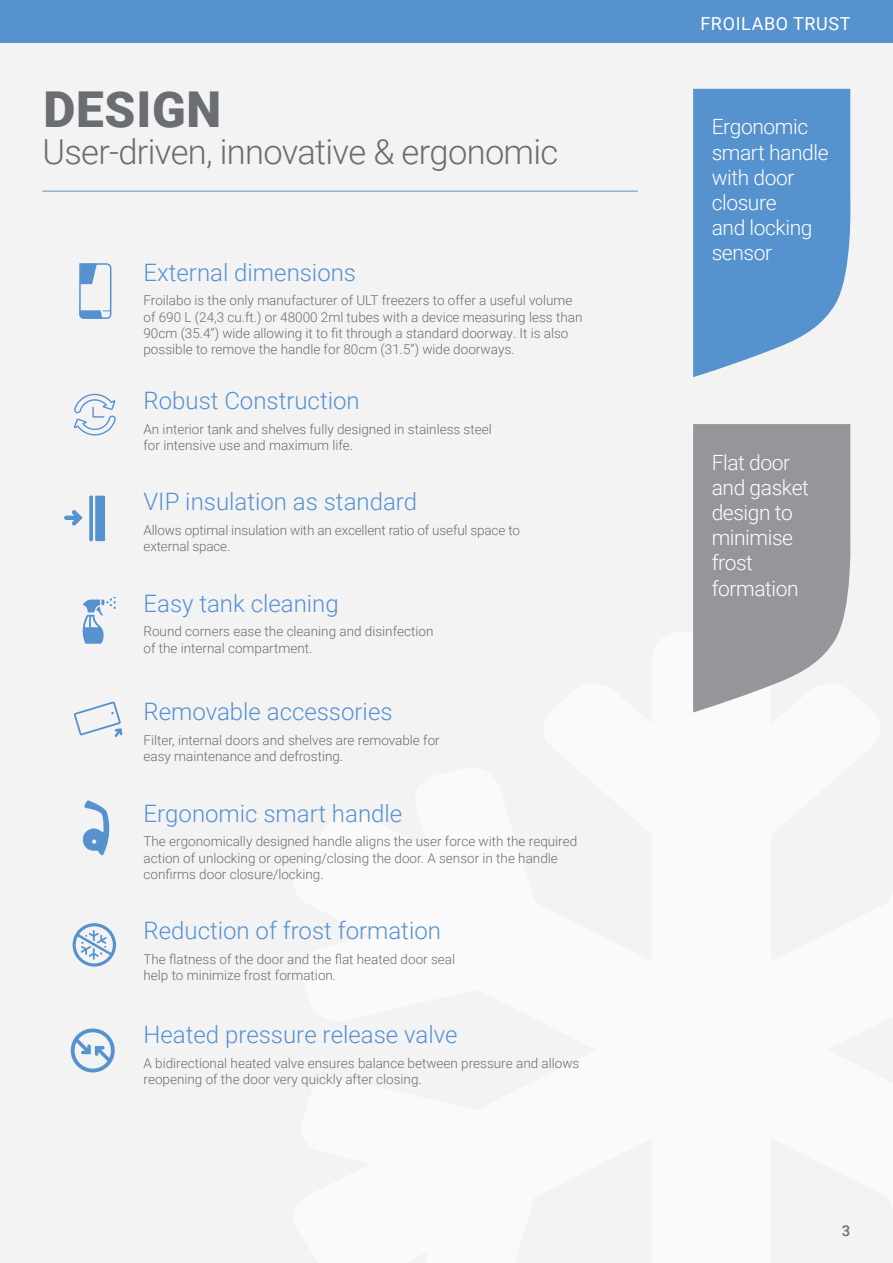
<style>
.page{position:relative;width:893px;height:1263px;background:#f3f3f4}
.page>*{position:absolute;margin:0;border:0;box-sizing:border-box;transform-origin:0 0}
.Section_Title{font:900 49.5px "Roboto";letter-spacing:.015em;color:#6a6d71}
.Main_Header{font:300 34.5px "Roboto";letter-spacing:-.02em;color:#6a6d71}
.t1{font:300 24px "Roboto";color:#5692ce}
.t2{font:300 21px/25.2px "Roboto";letter-spacing:-.02em;color:#fff}
.t3{font:18px "Roboto";letter-spacing:.035em;color:#fff}
.t4{font:500 15px "Roboto";color:#6a6d71}
.Body{font:300 13.5px/16.2px "Roboto";color:#6a6d71}
</style>
<div class="page">
<svg style="left:693px;top:89px;width:158px;height:288px;background:#699dd2"></svg>
<svg style="left:82px;top:800px;width:28px;height:56px"></svg>
<svg style="left:79px;top:263px;width:33px;height:56px"></svg>
<svg style="left:74px;top:394px;width:42px;height:41px"></svg>
<svg style="left:89px;top:496px;width:4px;height:45px"></svg>
<div style="left:95px;top:496px;width:10px;height:45px;background:#5692ce"></div>
<svg style="left:64px;top:510px;width:19px;height:15px"></svg>
<div style="left:73px;top:923px;width:43px;height:43px;border:3px solid #5692ce;border-radius:50%"></div>
<svg style="left:73px;top:701px;width:49px;height:36px"></svg>
<svg style="left:83px;top:597px;width:33px;height:47px"></svg>
<svg style="left:72px;top:930px;width:41px;height:35px"></svg>
<svg style="left:70px;top:1028px;width:45px;height:45px"></svg>
<svg style="left:693px;top:424px;width:158px;height:288px;background:#9fa1a5"></svg>
<div style="left:0;top:0;width:893px;height:43px;background:#5692ce"></div>
<hr style="left:43px;top:191px;width:595px;height:1px;background:#5692ce">
<p class="Section_Title" style="left:43px;top:75px;width:179px">DESIGN</p>
<p class="Main_Header" style="left:43px;top:128px;width:517px">User-driven, innovative &amp; ergonomic</p>
<p class="t1" style="left:144px;top:255px;width:214px">External dimensions</p>
<p class="Body" style="left:144px;top:292px;width:440px">Froilabo is the only manufacturer of ULT freezers to offer a useful volume of 690 L (24,3 cu.ft.) or 48000 2ml tubes with a device measuring less than 90cm (35.4”) wide allowing it to fit through a standard doorway. It is also possible to remove the handle for 80cm (31.5”) wide doorways.</p>
<p class="t1" style="left:144px;top:384px;width:218px">Robust Construction</p>
<p class="Body" style="left:144px;top:420px;width:350px">An interior tank and shelves fully designed in stainless steel for intensive use and maximum life.</p>
<p class="t1" style="left:144px;top:485px;width:275px">VIP insulation as standard</p>
<p class="Body" style="left:144px;top:522px;width:378px">Allows optimal insulation with an excellent ratio of useful space to</p>
<p class="Body" style="left:144px;top:538px;width:88px">external space.</p>
<p class="t1" style="left:144px;top:586px;width:197px">Easy tank cleaning</p>
<p class="Body" style="left:144px;top:623px;width:291px">Round corners ease the cleaning and disinfection of the internal compartment.</p>
<p class="t1" style="left:144px;top:695px;width:251px">Removable accessories</p>
<p class="Body" style="left:144px;top:731px;width:298px">Filter, internal doors and shelves are removable for</p>
<p class="Body" style="left:144px;top:748px;width:201px">easy maintenance and defrosting.</p>
<p class="t1" style="left:144px;top:796px;width:260px">Ergonomic smart handle</p>
<p class="Body" style="left:144px;top:833px;width:435px">The ergonomically designed handle aligns the user force with the required action of unlocking or opening/closing the door. A sensor in the handle confirms door closure/locking.</p>
<p class="t1" style="left:144px;top:914px;width:299px">Reduction of frost formation</p>
<p class="Body" style="left:144px;top:950px;width:313px">The flatness of the door and the flat heated door seal</p>
<p class="Body" style="left:144px;top:967px;width:194px">help to minimize frost formation.</p>
<p class="t1" style="left:144px;top:1018px;width:316px">Heated pressure release valve</p>
<p class="Body" style="left:144px;top:1055px;width:437px">A bidirectional heated valve ensures balance between pressure and allows reopening of the door very quickly after closing.</p>
<h3 class="t3" style="left:700px;top:11px;width:152px">FROILABO TRUST</h3>
<p class="t2" style="left:712px;top:113px;width:118px">Ergonomic smart handle with door closure<br>and locking sensor</p>
<p class="t2" style="left:712px;top:449px;width:99px">Flat door and gasket design to minimise frost formation</p>
<p class="t4" style="left:842px;top:1220px;width:10px">3</p>
</div>
